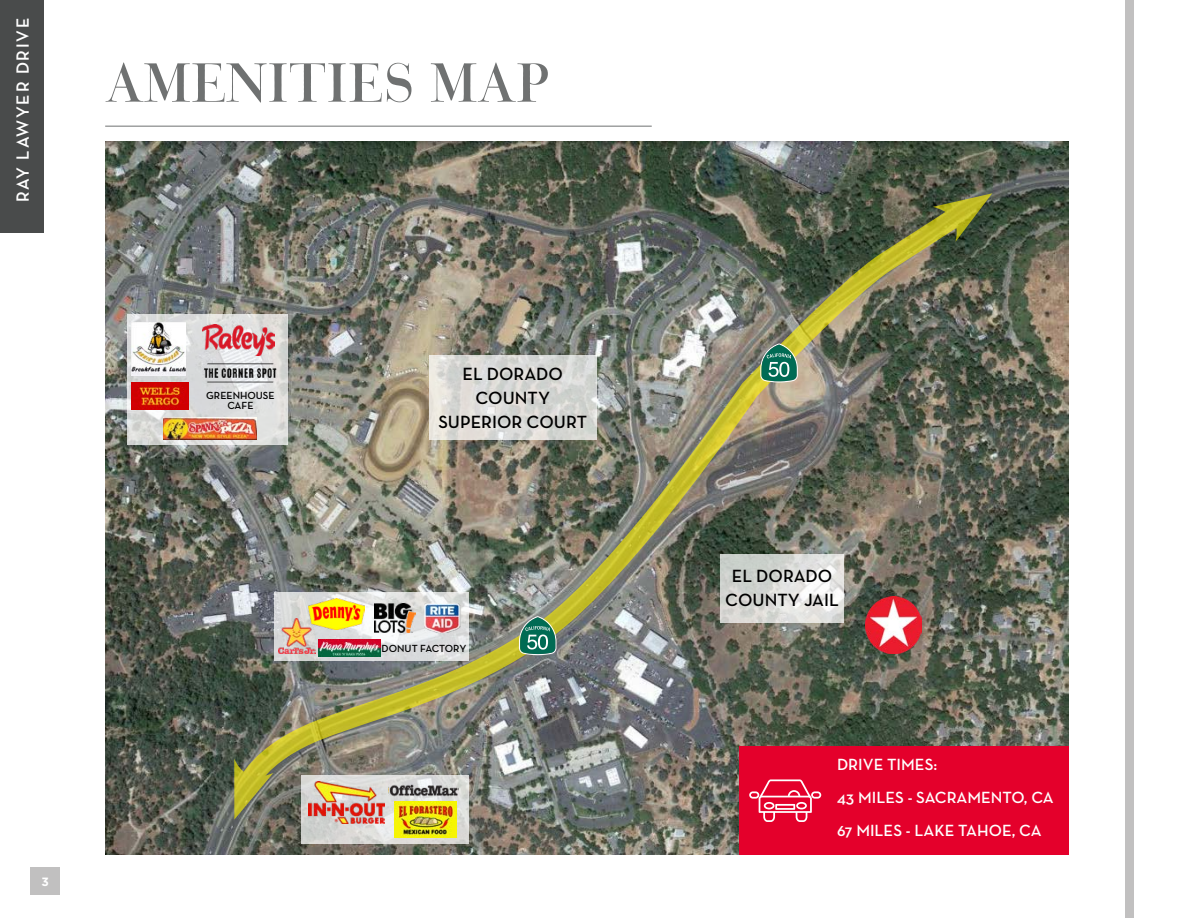
<style>
.page{position:relative;width:1188px;height:918px;background:#fff}
.page>*{position:absolute;margin:0;border:0;box-sizing:border-box;transform-origin:0 0}
.t1{font:51px "Bauer Bodoni BT Titling";color:#6f7171}
.t2{font:600 18px/24px "Neutra Text";color:#000;text-align:center}
.t3{font:700 18px "Neutra Disp";letter-spacing:.1em;color:#fff}
.t4{font:600 16.5px/33px "Neutra Text";color:#fff}
.t5{font:700 12px "Gotham";color:#fff}
.t6{font:600 10.5px/10.5px "Neutra Text";color:#000;text-align:center}
</style>
<div class="page">
<div style="left:30px;top:868px;width:30px;height:27px;background:#c1c0c0"></div>
<hr style="left:105px;top:126px;width:547px;height:1px;background:#6f7171">
<div style="left:1125px;top:0;width:9px;height:918px;background:#c1c0c0"></div>
<img style="left:105px;top:141px;width:964px;height:714px">
<img style="left:227px;top:185px;width:763px;height:622px">
<svg style="left:234px;top:759px;width:39px;height:61px;background:#9d9a45"></svg>
<svg style="left:933px;top:193px;width:59px;height:49px;background:#797f30"></svg>
<svg style="left:760px;top:343px;width:38px;height:39px"></svg>
<svg style="left:519px;top:616px;width:37px;height:39px"></svg>
<img style="left:865px;top:597px;width:57px;height:56px">
<div style="left:739px;top:746px;width:330px;height:109px;background:#e4002b"></div>
<div style="left:0;top:0;width:43px;height:232px;background:#494b4b"></div>
<svg style="left:301px;top:775px;width:168px;height:68px;background:#dbdcd1"></svg>
<svg style="left:720px;top:554px;width:124px;height:68px;background:#dbddda"></svg>
<svg style="left:429px;top:355px;width:168px;height:85px;background:#dadad6"></svg>
<img style="left:308px;top:781px;width:77px;height:43px">
<img style="left:389px;top:780px;width:70px;height:18px">
<img style="left:395px;top:802px;width:62px;height:35px">
<svg style="left:274px;top:593px;width:195px;height:68px;background:#dcdedd"></svg>
<img style="left:308px;top:599px;width:57px;height:31px">
<img style="left:279px;top:618px;width:36px;height:35px">
<img style="left:319px;top:639px;width:62px;height:17px">
<img style="left:374px;top:603px;width:42px;height:30px">
<img style="left:424px;top:603px;width:37px;height:30px">
<svg style="left:127px;top:315px;width:161px;height:130px;background:#dcdad9"></svg>
<img style="left:202px;top:325px;width:73px;height:30px">
<img style="left:132px;top:322px;width:54px;height:53px">
<img style="left:132px;top:382px;width:56px;height:27px">
<img style="left:164px;top:418px;width:92px;height:22px">
<img style="left:202px;top:361px;width:77px;height:21px">
<svg style="left:749px;top:779px;width:72px;height:43px"></svg>
<p class="t3" style="left:13px;top:202px;width:186px;rotate:-90deg">RAY LAWYER DRIVE</p>
<h1 class="t1" style="left:105px;top:52px;width:446px">AMENITIES MAP</h1>
<p class="t6" style="left:206px;top:390px;width:70px">GREENHOUSE<br>CAFE</p>
<p class="t2" style="left:438px;top:361px;width:150px">EL DORADO<br>COUNTY<br>SUPERIOR COURT</p>
<p class="t6" style="left:382px;top:643px;width:86px">DONUT FACTORY</p>
<p class="t5" style="left:41px;top:874px;width:9px">3</p>
<p class="t2" style="left:725px;top:564px;width:115px">EL DORADO<br>COUNTY JAIL</p>
<p class="t4" style="left:837px;top:747px;width:218px">DRIVE TIMES:<br>43 MILES - SACRAMENTO, CA<br>67 MILES - LAKE TAHOE, CA</p>
</div>
